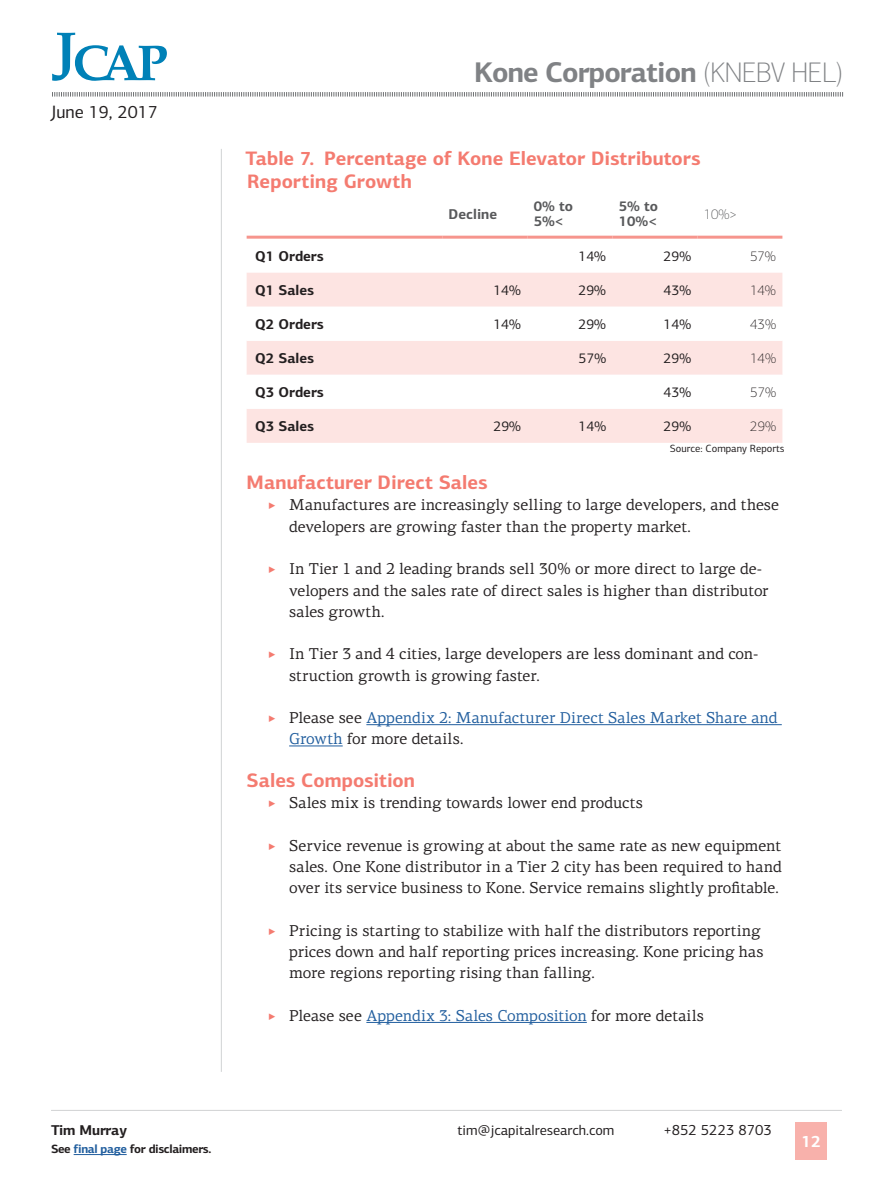
<style>
.page{position:relative;width:893px;height:1191px;background:#fff}
.page>*{position:absolute;margin:0;border:0;box-sizing:border-box;transform-origin:0 0}
.t1{font:700 28.5px "PF Centro Sans Pro";letter-spacing:-.03em;color:#808285}
.t2{font:700 19.5px/22.5px "PF Centro Sans Pro";color:#f47b70}
.t3{font:18px "PF Centro Sans Pro";color:#231f20}
.t4{font:700 16.5px "PF Centro Sans Pro";color:#fff}
.t5{font:15.75px/21.3px "PF Centro Serif Pro";color:#231f20}
.t6{font:15.75px/21.3px "PF Centro Serif Pro";color:#215e9e}
.t7{font:15px "PF Centro Sans Pro";color:#231f20}
.t8{font:14.25px "PF Centro Sans Pro";letter-spacing:-.005em;color:#231f20}
.t9{font:700 14.25px "PF Centro Sans Pro";color:#231f20}
.t10{font:700 14.25px/15px "PF Centro Sans Pro";color:#58595b}
.t11{font:100 14.25px "PF Centro Sans Pro";color:#231f20}
.t12{font:100 14.25px "PF Centro Sans Pro";color:#58595b}
.t13{font:700 12px "PF Centro Sans Pro";letter-spacing:-.03em;color:#231f20}
.t14{font:10.5px "PF Centro Sans Pro";color:#231f20}
.s1{font-weight:100}
.s2{color:#f47b70}
.s3{color:#231f20}
.s4{color:#215e9e}
</style>
<div class="page">
<hr style="left:51px;top:1110px;width:791px;height:1px;background:#d1d3d4">
<div style="left:795px;top:1122px;width:32px;height:38px;background:#f8b1ab"></div>
<svg style="left:52px;top:33px;width:115px;height:48px"></svg>
<svg style="left:52px;top:92px;width:791px;height:5px"></svg>
<hr style="left:74px;top:1154px;width:53px;height:1px;background:#215e9e">
<hr style="left:221px;top:149px;width:1px;height:922px;background:#d1d3d4">
<div style="left:247px;top:273px;width:535px;height:170px;background:#fde4e2"></div>
<svg style="left:247px;top:307px;width:535px;height:102px"></svg>
<hr style="left:247px;top:236px;width:195px;height:3px;background:#f6958d">
<hr style="left:442px;top:236px;width:85px;height:3px;background:#f6958d">
<hr style="left:527px;top:236px;width:85px;height:3px;background:#f6958d">
<hr style="left:612px;top:236px;width:85px;height:3px;background:#f6958d">
<hr style="left:697px;top:236px;width:85px;height:3px;background:#f6958d">
<hr style="left:366px;top:724px;width:416px;height:1px;background:#215e9e">
<hr style="left:289px;top:745px;width:54px;height:1px;background:#215e9e">
<hr style="left:366px;top:1022px;width:221px;height:1px;background:#215e9e">
<p class="t3" style="left:51px;top:101px;width:108px">June 19, 2017</p>
<h1 class="t1" style="left:474px;top:54px;width:370px">Kone Corporation <span class="s1">(KNEBV HEL)</span></h1>
<p class="t2" style="left:245px;top:147px;width:457px">Table 7. Percentage of Kone Elevator Distributors<br>Reporting Growth</p>
<p class="t10" style="left:449px;top:206px;width:50px">Decline</p>
<p class="t10" style="left:534px;top:199px;width:41px">0% to<br>5%&lt;</p>
<p class="t10" style="left:619px;top:199px;width:41px">5% to<br>10%&lt;</p>
<p class="t12" style="left:704px;top:206px;width:35px">10%&gt;</p>
<p class="t9" style="left:255px;top:247px;width:70px">Q1 Orders</p>
<p class="t8" style="left:578px;top:247px;width:29px">14%</p>
<p class="t8" style="left:663px;top:247px;width:29px">29%</p>
<p class="t11" style="left:750px;top:247px;width:27px">57%</p>
<p class="t9" style="left:255px;top:281px;width:61px">Q1 Sales</p>
<p class="t8" style="left:493px;top:281px;width:29px">14%</p>
<p class="t8" style="left:578px;top:281px;width:29px">29%</p>
<p class="t8" style="left:663px;top:281px;width:29px">43%</p>
<p class="t11" style="left:750px;top:281px;width:27px">14%</p>
<p class="t9" style="left:255px;top:315px;width:70px">Q2 Orders</p>
<p class="t8" style="left:493px;top:315px;width:29px">14%</p>
<p class="t8" style="left:578px;top:315px;width:29px">29%</p>
<p class="t8" style="left:663px;top:315px;width:29px">14%</p>
<p class="t11" style="left:750px;top:315px;width:27px">43%</p>
<p class="t9" style="left:255px;top:349px;width:61px">Q2 Sales</p>
<p class="t8" style="left:578px;top:349px;width:29px">57%</p>
<p class="t8" style="left:663px;top:349px;width:29px">29%</p>
<p class="t11" style="left:750px;top:350px;width:27px">14%</p>
<p class="t9" style="left:255px;top:383px;width:70px">Q3 Orders</p>
<p class="t8" style="left:663px;top:383px;width:29px">43%</p>
<p class="t11" style="left:750px;top:384px;width:27px">57%</p>
<p class="t9" style="left:255px;top:417px;width:61px">Q3 Sales</p>
<p class="t8" style="left:493px;top:417px;width:29px">29%</p>
<p class="t8" style="left:578px;top:417px;width:29px">14%</p>
<p class="t8" style="left:663px;top:417px;width:29px">29%</p>
<p class="t11" style="left:750px;top:418px;width:27px">29%</p>
<p class="t14" style="left:670px;top:442px;width:116px">Source: Company Reports</p>
<p class="t2" style="left:247px;top:471px;width:242px">Manufacturer Direct Sales</p>
<p class="t5" style="left:289px;top:494px;width:491px;text-indent:-21px"><span class="s2">‣</span> Manufactures are increasingly selling to large developers, and these developers are growing faster than the property market.</p>
<p class="t5" style="left:289px;top:558px;width:481px;text-indent:-21px"><span class="s2">‣</span> In Tier 1 and 2 leading brands sell 30% or more direct to large de&shy;velopers and the sales rate of direct sales is higher than distributor sales growth.</p>
<p class="t5" style="left:289px;top:643px;width:471px;text-indent:-21px"><span class="s2">‣</span> In Tier 3 and 4 cities, large developers are less dominant and con&shy;struction growth is growing faster.</p>
<p class="t6" style="left:289px;top:707px;width:490px;text-indent:-21px"><span class="s2">‣</span> <span class="s3">Please see</span> Appendix 2: Manufacturer Direct Sales Market Share and<br>Growth <span class="s3">for more details.</span></p>
<p class="t2" style="left:247px;top:769px;width:170px">Sales Composition</p>
<p class="t5" style="left:268px;top:792px;width:377px"><span class="s2">‣</span> Sales mix is trending towards lower end products</p>
<p class="t5" style="left:289px;top:834px;width:494px;text-align:justify;text-indent:-21px"><span class="s2">‣</span> Service revenue is growing at about the same rate as new equipment sales. One Kone distributor in a Tier 2 city has been required to hand over its service business to Kone. Service remains slightly profitable.</p>
<p class="t5" style="left:289px;top:919px;width:476px;text-indent:-21px"><span class="s2">‣</span> Pricing is starting to stabilize with half the distributors reporting prices down and half reporting prices increasing. Kone pricing has more regions reporting rising than falling.</p>
<p class="t6" style="left:268px;top:1005px;width:438px"><span class="s2">‣</span> <span class="s3">Please see</span> Appendix 3: Sales Composition <span class="s3">for more details</span></p>
<p class="t9" style="left:51px;top:1121px;width:78px">Tim Murray</p>
<p class="t8" style="left:458px;top:1121px;width:158px">tim@jcapitalresearch.com</p>
<p class="t7" style="left:663px;top:1121px;width:110px">+852 5223 8703</p>
<p class="t13" style="left:51px;top:1141px;width:162px">See <span class="s4">final page</span> for disclaimers.</p>
<p class="t4" style="left:801px;top:1131px;width:21px">12</p>
</div>
